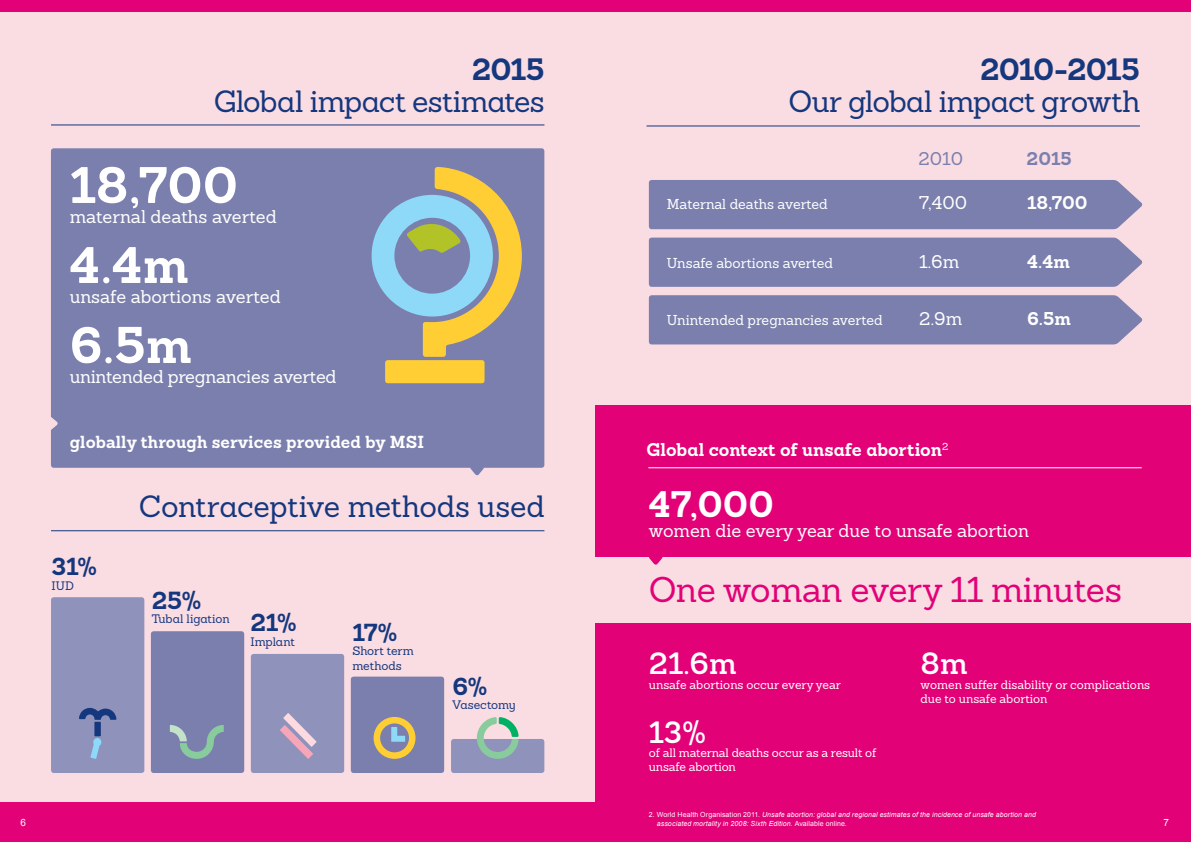
<style>
.page{position:relative;width:1191px;height:842px;background:#fadce3}
.page>*{position:absolute;margin:0;border:0;box-sizing:border-box;transform-origin:0 0}
.t1{font:700 50px "Sanchez";color:#fff}
.t2{font:700 36px "Sanchez";color:#fff}
.t3{font:35px "Sanchez";letter-spacing:-.01em;color:#e20177}
.t4{font:30px "Sanchez";letter-spacing:-.015em;color:#14377d}
.t5{font:700 30px "Sanchez";letter-spacing:-.03em;color:#14377d}
.t6{font:600 30px "Sanchez";color:#fff}
.t7{font:700 24px "Sanchez";color:#14377d}
.t8{font:18px "Sanchez";color:#fff}
.t9{font:700 18px "Sanchez";color:#fff}
.t10{font:18px "Sanchez";color:#7a7fad}
.t11{font:700 18px "Sanchez";color:#7a7fad}
.t12{font:700 17px "Sanchez";letter-spacing:.005em;color:#fff}
.t13{font:14px "Sanchez";color:#fff}
.t14{font:12px/14.4px "Sanchez";color:#fff}
.t15{font:12px/22.9px "Sanchez";letter-spacing:-.01em;color:#14377d;text-align:right}
.t16{font:10px "Arial";color:#fff}
.t17{font:italic 7px/9px "Arial";letter-spacing:.015em;color:#fff}
.s1{font-weight:700;font-size:24px}
.s2{font-style:normal}
</style>
<div class="page">
<div style="left:0;top:802px;width:1191px;height:40px;background:#e20177"></div>
<div style="left:0;top:0;width:1191px;height:11px;background:#e20177"></div>
<div style="left:595px;top:405px;width:596px;height:403px;background:#e20177"></div>
<div style="left:51px;top:148px;width:493px;height:320px;background:#7a7fad;border-radius:3px"></div>
<div style="left:51px;top:597px;width:93px;height:176px;background:#8f92ba;border-radius:3px"></div>
<div style="left:151px;top:631px;width:93px;height:142px;background:#7a7fad;border-radius:3px"></div>
<div style="left:251px;top:654px;width:93px;height:119px;background:#8f92ba;border-radius:3px"></div>
<div style="left:351px;top:677px;width:93px;height:96px;background:#7a7fad;border-radius:3px"></div>
<div style="left:451px;top:739px;width:93px;height:34px;background:#8f92ba;border-radius:3px"></div>
<hr style="left:51px;top:124px;width:493px;height:1px;background:#14377d">
<hr style="left:51px;top:530px;width:493px;height:1px;background:#14377d">
<hr style="left:646px;top:125px;width:493px;height:1px;background:#14377d">
<hr style="left:648px;top:467px;width:493px;height:1px;background:#fff">
<div style="left:649px;top:295px;width:494px;height:49px;background:#7a7fad"></div>
<div style="left:649px;top:238px;width:494px;height:49px;background:#7a7fad"></div>
<div style="left:649px;top:180px;width:494px;height:49px;background:#7a7fad"></div>
<div style="left:588px;top:557px;width:603px;height:66px;background:#fadce3"></div>
<svg style="left:649px;top:557px;width:14px;height:8px"></svg>
<div style="left:385px;top:360px;width:99px;height:23px;background:#ffce35;border-radius:3px"></div>
<svg style="left:371px;top:167px;width:151px;height:190px"></svg>
<svg style="left:469px;top:467px;width:16px;height:9px"></svg>
<svg style="left:170px;top:725px;width:54px;height:34px"></svg>
<svg style="left:477px;top:717px;width:41px;height:42px"></svg>
<svg style="left:280px;top:713px;width:36px;height:46px"></svg>
<svg style="left:79px;top:708px;width:37px;height:51px"></svg>
<svg style="left:373px;top:717px;width:42px;height:42px"></svg>
<svg style="left:51px;top:417px;width:7px;height:13px"></svg>
<h3 class="t5" style="left:472px;top:48px;width:74px">2015</h3>
<h3 class="t4" style="left:214px;top:82px;width:332px">Global impact estimates</h3>
<h1 class="t1" style="left:70px;top:151px;width:170px">18,700</h1>
<h3 class="t8" style="left:70px;top:205px;width:208px">maternal deaths averted</h3>
<h1 class="t1" style="left:70px;top:231px;width:120px">4.4m</h1>
<h3 class="t8" style="left:70px;top:285px;width:212px">unsafe abortions averted</h3>
<h1 class="t1" style="left:70px;top:311px;width:123px">6.5m</h1>
<h3 class="t8" style="left:70px;top:365px;width:268px">unintended pregnancies averted</h3>
<h3 class="t12" style="left:70px;top:430px;width:356px">globally through services provided by MSI</h3>
<h3 class="t7" style="left:51px;top:550px;width:47px">31%</h3>
<h3 class="t15" style="left:51px;top:574px;width:24px">IUD</h3>
<h3 class="t4" style="left:139px;top:487px;width:407px">Contraceptive methods used</h3>
<h3 class="t7" style="left:152px;top:583px;width:51px">25%</h3>
<h3 class="t15" style="left:152px;top:607px;width:146px">Tubal ligation <span class="s1">21%<br></span>Implant</h3>
<h3 class="t7" style="left:352px;top:616px;width:46px">17%</h3>
<h3 class="t15" style="left:352px;top:644px;width:63px;line-height:14.4px;text-align:left">Short term methods</h3>
<h3 class="t7" style="left:452px;top:669px;width:37px">6%</h3>
<h3 class="t15" style="left:452px;top:693px;width:65px">Vasectomy</h3>
<h3 class="t5" style="left:980px;top:48px;width:161px">2010-2015</h3>
<h3 class="t4" style="left:788px;top:82px;width:353px">Our global impact growth</h3>
<h3 class="t10" style="left:918px;top:147px;width:46px">2010</h3>
<h3 class="t11" style="left:1026px;top:146px;width:47px">2015</h3>
<h3 class="t13" style="left:667px;top:195px;width:162px">Maternal deaths averted</h3>
<h3 class="t8" style="left:919px;top:191px;width:50px">7,400</h3>
<h3 class="t9" style="left:1027px;top:190px;width:62px">18,700</h3>
<h3 class="t13" style="left:667px;top:254px;width:168px">Unsafe abortions averted</h3>
<h3 class="t8" style="left:919px;top:250px;width:42px">1.6m</h3>
<h3 class="t9" style="left:1027px;top:249px;width:44px">4.4m</h3>
<h3 class="t13" style="left:667px;top:311px;width:217px">Unintended pregnancies averted</h3>
<h3 class="t8" style="left:919px;top:307px;width:45px">2.9m</h3>
<h3 class="t9" style="left:1027px;top:307px;width:45px">6.5m</h3>
<h3 class="t9" style="left:646px;top:437px;width:303px">Global context of unsafe abortion<sup>2</sup></h3>
<h2 class="t2" style="left:649px;top:479px;width:126px">47,000</h2>
<h3 class="t8" style="left:649px;top:519px;width:382px">women die every year due to unsafe abortion</h3>
<h3 class="t3" style="left:649px;top:566px;width:474px">One woman every 11 minutes</h3>
<h3 class="t6" style="left:649px;top:644px;width:89px">21.6m</h3>
<h3 class="t14" style="left:649px;top:677px;width:193px">unsafe abortions occur every year</h3>
<h3 class="t6" style="left:649px;top:712px;width:58px">13%</h3>
<h3 class="t14" style="left:649px;top:745px;width:229px">of all maternal deaths occur as a result of unsafe abortion</h3>
<h3 class="t6" style="left:920px;top:644px;width:48px">8m</h3>
<h3 class="t14" style="left:920px;top:677px;width:231px">women suffer disability or complications due to unsafe abortion</h3>
<p class="t17" style="left:657px;top:810px;width:381px;text-indent:-8px"><span class="s2">2. World Health Organisation 2011.</span> Unsafe abortion: global and regional estimates of the incidence of unsafe abortion and associated mortality in 2008: Sixth Edition. <span class="s2">Available online.</span></p>
<h3 class="t16" style="left:21px;top:816px;width:7px">6</h3>
<h3 class="t16" style="left:1163px;top:816px;width:7px">7</h3>
</div>
